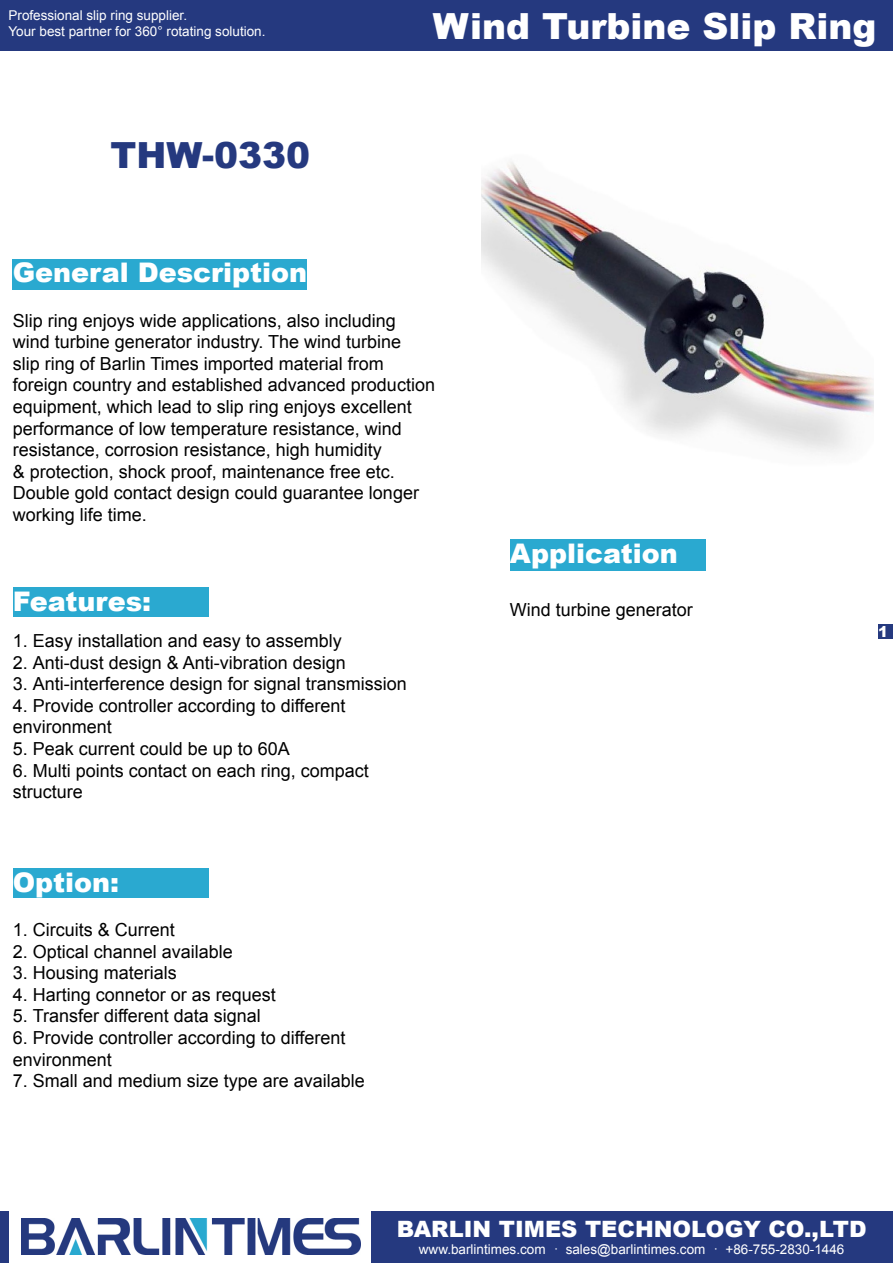
<style>
.page{position:relative;width:893px;height:1263px;background:#fff}
.page>*{position:absolute;margin:0;border:0;box-sizing:border-box;transform-origin:0 0}
.t1{font:900 36px "Arial";color:#fff}
.t2{font:900 36px "Arial";color:#25397f}
.t3{font:900 27px "Arial";color:#fff}
.t4{font:900 22.5px "Arial";color:#fff}
.t5{font:18px/21.6px "Arial";color:#000}
.t6{font:900 15px "Arial";color:#fff}
.t7{font:13.5px/16.2px "Arial";color:#fff}
.s1{font-family:"Adobe Song Std";font-weight:300}
</style>
<div class="page">
<div style="left:0;top:1211px;width:893px;height:52px;background:#25397f"></div>
<div style="left:0;top:0;width:893px;height:51px;background:#25397f"></div>
<div style="left:878px;top:624px;width:15px;height:15px;background:#25397f"></div>
<div style="left:9px;top:1202px;width:362px;height:61px;background:#fff"></div>
<img style="left:22px;top:1218px;width:338px;height:37px">
<div style="left:13px;top:259px;width:294px;height:31px;background:#2aa9d0"></div>
<div style="left:510px;top:540px;width:195px;height:31px;background:#2aa9d0"></div>
<div style="left:13px;top:868px;width:195px;height:30px;background:#2aa9d0"></div>
<div style="left:13px;top:588px;width:195px;height:29px;background:#2aa9d0"></div>
<img style="left:482px;top:162px;width:391px;height:291px">
<p class="t7" style="left:9px;top:7px;width:259px">Professional slip ring supplier.<br>Your best partner for 360° rotating solution.</p>
<h1 class="t1" style="left:433px;top:0;width:445px">Wind Turbine Slip Ring</h1>
<h1 class="t2" style="left:111px;top:129px;width:201px">THW-0330</h1>
<h2 class="t3" style="left:13px;top:253px;width:296px">General Description</h2>
<p class="t5" style="left:13px;top:310px;width:424px">Slip ring enjoys wide applications, also including wind turbine generator industry. The wind turbine<br>slip ring of Barlin Times imported material from foreign country and established advanced production equipment, which lead to slip ring enjoys excellent performance of low temperature resistance, wind resistance, corrosion resistance, high humidity<br>&amp; protection, shock proof, maintenance free etc.<br>Double gold contact design could guarantee longer working life time.</p>
<h2 class="t3" style="left:13px;top:582px;width:140px">Features:</h2>
<p class="t5" style="left:13px;top:630px;width:331px">1. Easy installation and easy to assembly</p>
<p class="t5" style="left:13px;top:652px;width:335px">2. Anti-dust design &amp; Anti-vibration design</p>
<p class="t5" style="left:13px;top:673px;width:396px">3. Anti-interference design for signal transmission</p>
<p class="t5" style="left:13px;top:695px;width:334px">4. Provide controller according to different environment</p>
<p class="t5" style="left:13px;top:738px;width:279px">5. Peak current could be up to 60A</p>
<p class="t5" style="left:13px;top:760px;width:358px">6. Multi points contact on each ring, compact structure</p>
<h2 class="t3" style="left:13px;top:862px;width:108px">Option:</h2>
<p class="t5" style="left:13px;top:919px;width:164px">1. Circuits &amp; Current</p>
<p class="t5" style="left:13px;top:940px;width:222px">2. Optical channel available</p>
<p class="t5" style="left:13px;top:962px;width:166px">3. Housing materials</p>
<p class="t5" style="left:13px;top:984px;width:265px">4. Harting connetor or as request</p>
<p class="t5" style="left:13px;top:1005px;width:250px">5. Transfer different data signal</p>
<p class="t5" style="left:13px;top:1027px;width:334px">6. Provide controller according to different environment</p>
<p class="t5" style="left:13px;top:1070px;width:354px">7. Small and medium size type are available</p>
<h2 class="t3" style="left:510px;top:533px;width:170px">Application</h2>
<p class="t5" style="left:510px;top:599px;width:185px">Wind turbine generator</p>
<p class="t6" style="left:878px;top:621px;width:12px">1</p>
<p class="t4" style="left:397px;top:1212px;width:471px">BARLIN TIMES TECHNOLOGY CO.,LTD</p>
<p class="t7" style="left:419px;top:1241px;width:427px">www.barlintimes.com <span class="s1">·</span> sales@barlintimes.com <span class="s1">·</span> +86-755-2830-1446</p>
</div>
